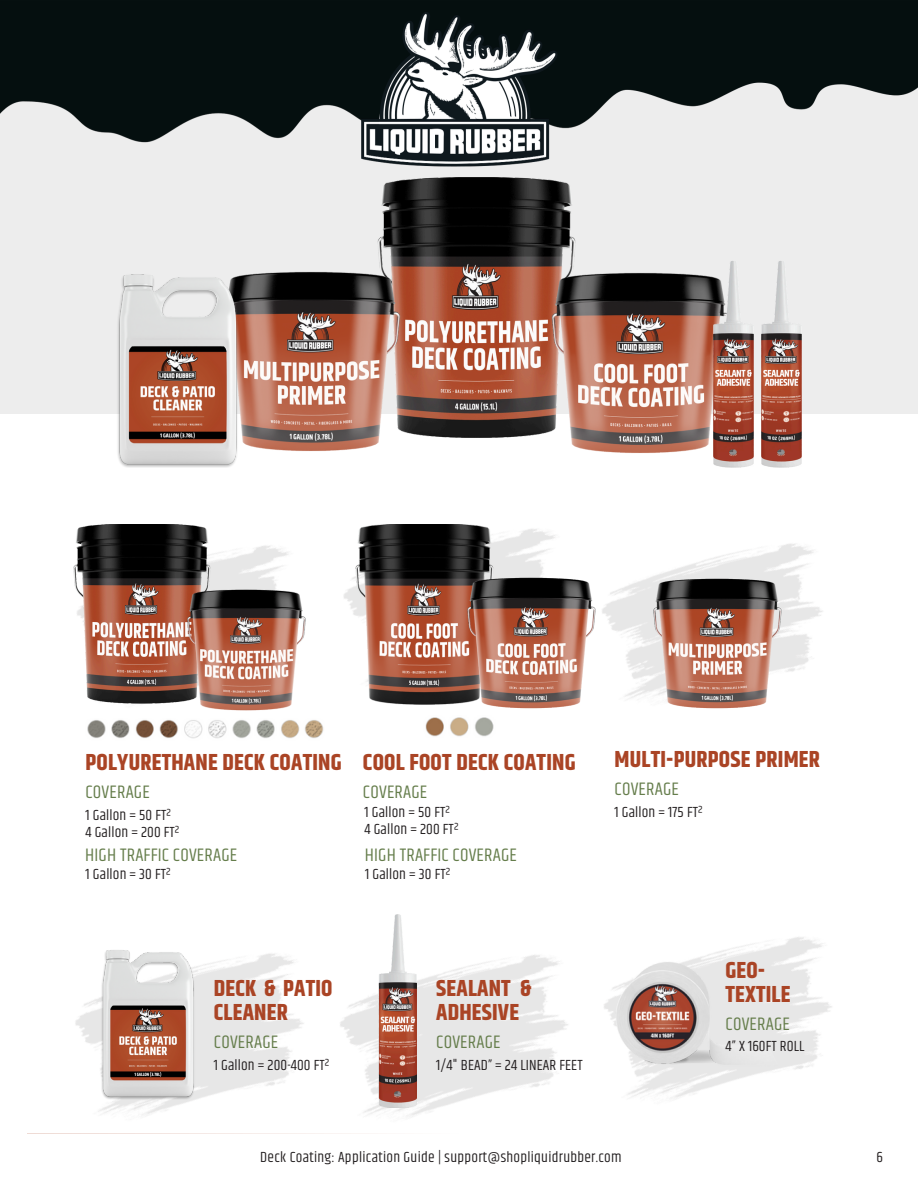
<style>
.page{position:relative;width:918px;height:1188px;background:#fff}
.page>*{position:absolute;margin:0;border:0;box-sizing:border-box;transform-origin:0 0}
.t1{font:700 23.1px/23.7px "Khand";letter-spacing:.01em;color:#aa4425}
.t2{font:18.45px "Khand";letter-spacing:.01em;color:#657d4b}
.t3{font:15px "Khand";letter-spacing:.01em;color:#231f20}
</style>
<div class="page">
<img style="left:399px;top:529px;width:156px;height:180px">
<img style="left:232px;top:545px;width:56px;height:166px">
<hr style="left:27px;top:1134px;width:863px;height:1px;background:#aa4425">
<div style="left:0;top:61px;width:918px;height:352px;background:#ededed"></div>
<img style="left:0;top:0;width:918px;height:167px">
<img style="left:87px;top:720px;width:237px;height:19px">
<img style="left:425px;top:717px;width:69px;height:20px">
<img style="left:377px;top:178px;width:199px;height:260px">
<img style="left:240px;top:272px;width:162px;height:179px">
<img style="left:115px;top:274px;width:125px;height:193px">
<img style="left:550px;top:272px;width:163px;height:181px">
<img style="left:761px;top:261px;width:41px;height:207px">
<img style="left:713px;top:261px;width:41px;height:207px">
<img style="left:73px;top:524px;width:159px;height:180px">
<img style="left:187px;top:590px;width:119px;height:120px">
<img style="left:344px;top:524px;width:171px;height:180px">
<img style="left:466px;top:578px;width:130px;height:130px">
<img style="left:652px;top:578px;width:131px;height:131px">
<img style="left:100px;top:949px;width:97px;height:151px">
<img style="left:378px;top:914px;width:39px;height:194px">
<img style="left:615px;top:960px;width:163px;height:107px">
<h1 class="t1" style="left:86px;top:751px;width:258px">POLYURETHANE DECK COATING</h1>
<h1 class="t1" style="left:363px;top:751px;width:214px">COOL FOOT DECK COATING</h1>
<p class="t1" style="left:615px;top:748px;width:207px">MULTI-PURPOSE PRIMER</p>
<p class="t2" style="left:86px;top:779px;width:66px">COVERAGE</p>
<p class="t2" style="left:363px;top:779px;width:66px">COVERAGE</p>
<p class="t2" style="left:615px;top:776px;width:66px">COVERAGE</p>
<p class="t3" style="left:86px;top:804px;width:87px">1 Gallon = 50 FT²</p>
<p class="t3" style="left:86px;top:821px;width:95px">4 Gallon = 200 FT²</p>
<p class="t3" style="left:365px;top:802px;width:87px">1 Gallon = 50 FT²</p>
<h2 class="t3" style="left:365px;top:818px;width:95px">4 Gallon = 200 FT²</h2>
<p class="t3" style="left:615px;top:802px;width:89px">1 Gallon = 175 FT²</p>
<p class="t2" style="left:85px;top:842px;width:154px">HIGH TRAFFIC COVERAGE</p>
<p class="t3" style="left:86px;top:863px;width:86px">1 Gallon = 30 FT²</p>
<h2 class="t2" style="left:365px;top:842px;width:154px">HIGH TRAFFIC COVERAGE</h2>
<p class="t3" style="left:365px;top:863px;width:86px">1 Gallon = 30 FT²</p>
<p class="t1" style="left:214px;top:978px;width:120px">DECK &amp; PATIO<br>CLEANER</p>
<h1 class="t1" style="left:436px;top:978px;width:97px">SEALANT &amp;<br>ADHESIVE</h1>
<h2 class="t1" style="left:726px;top:960px;width:66px">GEO-<br>TEXTILE</h2>
<p class="t2" style="left:726px;top:1011px;width:66px">COVERAGE</p>
<p class="t2" style="left:214px;top:1029px;width:66px">COVERAGE</p>
<p class="t2" style="left:436px;top:1029px;width:66px">COVERAGE</p>
<p class="t3" style="left:726px;top:1036px;width:80px">4” X 160FT ROLL</p>
<p class="t3" style="left:214px;top:1054px;width:117px">1 Gallon = 200-400 FT²</p>
<p class="t3" style="left:436px;top:1054px;width:148px">1/4" BEAD” = 24 LINEAR FEET</p>
<p class="t3" style="left:260px;top:1146px;width:363px">Deck Coating: Application Guide | support@shopliquidrubber.com</p>
<p class="t3" style="left:876px;top:1146px;width:8px">6</p>
</div>
